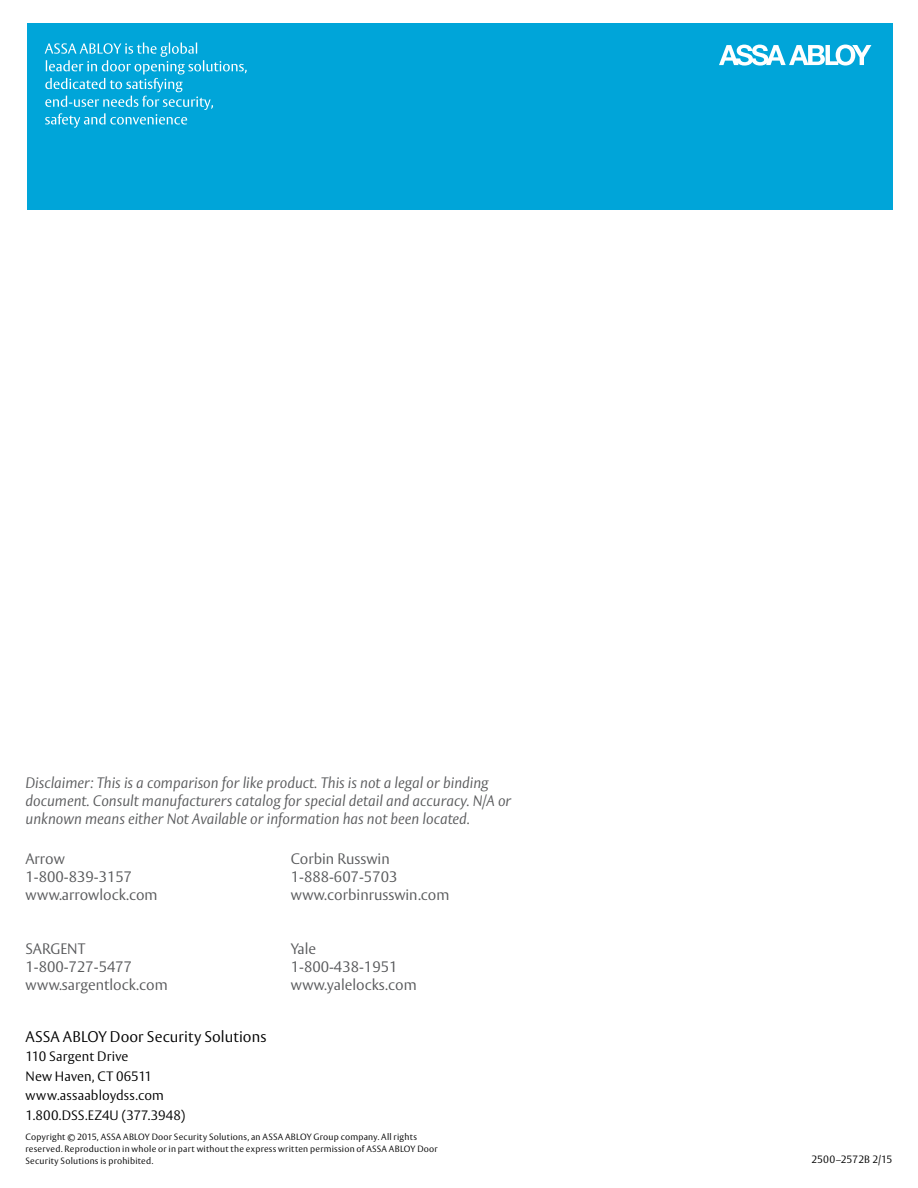
<style>
.page{position:relative;width:918px;height:1188px;background:#fff}
.page>*{position:absolute;margin:0;border:0;box-sizing:border-box;transform-origin:0 0}
.t1{font:300 15.3px "ASSA Vesta";letter-spacing:.005em;color:#000}
.t2{font:italic 300 15px/18px "ASSA Vesta";color:#58595b}
.t3{font:300 15px/18px "ASSA Vesta";color:#58595b}
.t4{font:300 13.5px/19.5px "ASSA Vesta";letter-spacing:.01em;color:#000}
.t5{font:300 10.5px "ASSA Vesta";color:#000}
.t6{font:300 9px/12px "ASSA Vesta";letter-spacing:.025em;color:#000}
</style>
<div class="page">
<div style="left:27px;top:24px;width:865px;height:186px;background:#00a5d9"></div>
<svg style="left:45px;top:43px;width:202px;height:85px"></svg>
<svg style="left:719px;top:45px;width:152px;height:21px"></svg>
<p class="t2" style="left:26px;top:775px;width:487px">Disclaimer: This is a comparison for like product. This is not a legal or binding document. Consult manufacturers catalog for special detail and accuracy. N/A or unknown means either Not Available or information has not been located.</p>
<p class="t3" style="left:26px;top:851px;width:134px">Arrow<br>1-800-839-3157 www.arrowlock.com</p>
<p class="t3" style="left:291px;top:851px;width:160px">Corbin Russwin<br>1-888-607-5703 www.corbinrusswin.com</p>
<p class="t3" style="left:26px;top:940px;width:144px">SARGENT<br>1-800-727-5477 www.sargentlock.com</p>
<p class="t3" style="left:291px;top:940px;width:128px">Yale<br>1-800-438-1951 www.yalelocks.com</p>
<p class="t1" style="left:26px;top:1027px;width:242px">ASSA ABLOY Door Security Solutions</p>
<p class="t4" style="left:26px;top:1047px;width:161px">110 Sargent Drive<br>New Haven, CT 06511 www.assaabloydss.com<br>1.800.DSS.EZ4U (377.3948)</p>
<p class="t6" style="left:26px;top:1131px;width:414px">Copyright © 2015, ASSA ABLOY Door Security Solutions, an ASSA ABLOY Group company. All rights reserved. Reproduction in whole or in part without the express written permission of ASSA ABLOY Door<br>Security Solutions is prohibited.</p>
<p class="t5" style="left:811px;top:1153px;width:83px">2500–2572B 2/15</p>
</div>
